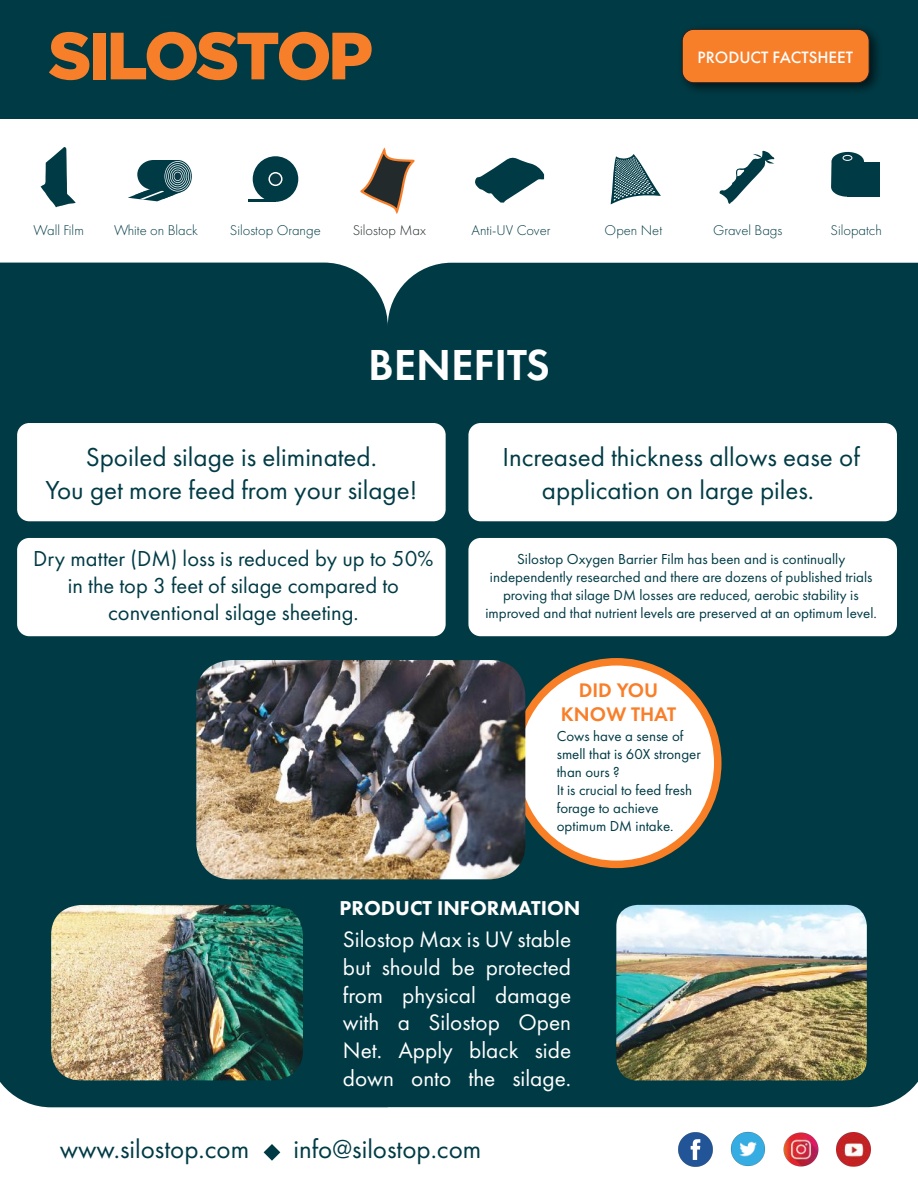
<style>
.page{position:relative;width:918px;height:1188px;background:#fff}
.page>*{position:absolute;margin:0;border:0;box-sizing:border-box;transform-origin:0 0}
.t1{font:600 45px "Futura PT";color:#fff}
.t2{font:27px/32.4px "Futura PT";color:#003b45;text-align:center}
.t3{font:23.25px/27.9px "Futura PT";color:#fff;text-align:justify}
.t4{font:22.5px/27px "Futura PT";color:#003b45;text-align:center}
.t5{font:800 20.85px "Futura PT";color:#fff}
.t6{font:600 20.4px/24.5px "Futura PT";color:#f87f2a;text-align:center}
.t7{font:500 17.1px "Futura PT";color:#fff}
.t8{font:15px/18px "Futura PT";color:#003b45}
.t9{font:300 14.7px "Futura PT";color:#003b45}
.t10{font:300 14.7px "Futura PT";color:#232a2b}
</style>
<div class="page">
<div style="left:0;top:263px;width:918px;height:844px;background:#003b45"></div>
<div style="left:0;top:0;width:918px;height:118px;background:#003b45"></div>
<svg style="left:49px;top:32px;width:40px;height:48px"></svg>
<div style="left:93px;top:33px;width:13px;height:46px;background:#f87f2a"></div>
<svg style="left:111px;top:32px;width:261px;height:48px"></svg>
<img style="left:681px;top:28px;width:197px;height:63px">
<div style="left:682px;top:29px;width:187px;height:54px;background:#f87f2a;border-radius:12px"></div>
<div style="left:682px;top:29px;width:187px;height:54px;border:1px solid #241f1f;border-radius:12px"></div>
<svg style="left:264px;top:1144px;width:16px;height:17px"></svg>
<img style="left:678px;top:1132px;width:35px;height:35px">
<img style="left:837px;top:1132px;width:33px;height:34px">
<img style="left:730px;top:1131px;width:35px;height:36px">
<img style="left:783px;top:1132px;width:36px;height:35px">
<div style="left:515px;top:662px;width:203px;height:202px;background:#fff;border-radius:50%"></div>
<div style="left:511px;top:658px;width:211px;height:210px;border:8px solid #f87f26;border-radius:50%"></div>
<img style="left:196px;top:660px;width:329px;height:219px">
<img style="left:616px;top:905px;width:251px;height:175px">
<img style="left:51px;top:905px;width:252px;height:175px">
<div style="left:17px;top:423px;width:429px;height:98px;background:#fff;border-radius:12px"></div>
<div style="left:468px;top:423px;width:429px;height:98px;background:#fff;border-radius:12px"></div>
<div style="left:17px;top:538px;width:429px;height:98px;background:#fff;border-radius:12px"></div>
<div style="left:468px;top:538px;width:429px;height:98px;background:#fff;border-radius:12px"></div>
<svg style="left:41px;top:147px;width:35px;height:60px"></svg>
<div style="left:58px;top:186px;width:8px;height:7px;background:#003b45"></div>
<svg style="left:831px;top:152px;width:33px;height:45px"></svg>
<div style="left:847px;top:162px;width:33px;height:35px;background:#003b45"></div>
<div style="left:843px;top:155px;width:9px;height:5px;background:#0a3a46;border-radius:50%"></div>
<div style="left:843px;top:155px;width:9px;height:6px;border:1px solid #fff;border-radius:50%"></div>
<div style="left:253px;top:156px;width:45px;height:46px;background:#003b45;border-radius:50%"></div>
<div style="left:269px;top:173px;width:13px;height:12px;background:#0a3a46;border-radius:50%"></div>
<div style="left:268px;top:172px;width:15px;height:14px;border:2px solid #fff;border-radius:50%"></div>
<hr style="left:248px;top:200px;width:28px;height:2px;background:#003b45">
<svg style="left:475px;top:157px;width:69px;height:46px"></svg>
<svg style="left:720px;top:151px;width:54px;height:53px"></svg>
<svg style="left:729px;top:163px;width:30px;height:31px"></svg>
<svg style="left:730px;top:163px;width:30px;height:32px"></svg>
<svg style="left:731px;top:164px;width:29px;height:31px"></svg>
<svg style="left:611px;top:154px;width:50px;height:50px"></svg>
<svg style="left:128px;top:160px;width:63px;height:41px"></svg>
<svg style="left:360px;top:147px;width:55px;height:67px"></svg>
<p class="t7" style="left:698px;top:47px;width:157px">PRODUCT FACTSHEET</p>
<p class="t9" style="left:34px;top:221px;width:52px">Wall Film</p>
<p class="t9" style="left:114px;top:221px;width:85px">White on Black</p>
<p class="t9" style="left:230px;top:221px;width:92px">Silostop Orange</p>
<p class="t10" style="left:353px;top:221px;width:75px">Silostop Max</p>
<p class="t9" style="left:472px;top:221px;width:80px">Anti-UV Cover</p>
<p class="t9" style="left:605px;top:221px;width:59px">Open Net</p>
<p class="t9" style="left:713px;top:221px;width:71px">Gravel Bags</p>
<p class="t9" style="left:830px;top:221px;width:53px">Silopatch</p>
<h1 class="t1" style="left:368px;top:337px;width:183px">BENEFITS</h1>
<h2 class="t2" style="left:45px;top:441px;width:374px">Spoiled silage is eliminated.<br>You get more feed from your silage!</h2>
<h2 class="t2" style="left:502px;top:441px;width:359px">Increased thickness allows ease of application on large piles.</h2>
<h3 class="t4" style="left:33px;top:545px;width:402px">Dry matter (DM) loss is reduced by up to 50% in the top 3 feet of silage compared to conventional silage sheeting.</h3>
<p class="t8" style="left:485px;top:550px;width:393px;text-align:center">Silostop Oxygen Barrier Film has been and is continually independently researched and there are dozens of published trials proving that silage DM losses are reduced, aerobic stability is improved and that nutrient levels are preserved at an optimum level.</p>
<h3 class="t6" style="left:561px;top:677px;width:117px">DID YOU<br>KNOW THAT</h3>
<p class="t8" style="left:557px;top:727px;width:146px">Cows have a sense of smell that is 60X stronger than ours ?<br>It is crucial to feed fresh forage to achieve optimum DM intake.</p>
<h3 class="t5" style="left:340px;top:895px;width:242px">PRODUCT INFORMATION</h3>
<h3 class="t3" style="left:343px;top:925px;width:230px">Silostop Max is UV stable but should be protected from physical damage with a Silostop Open Net. Apply black side down onto the silage.</h3>
<h2 class="t2" style="left:60px;top:1133px;width:191px">www.silostop.com</h2>
<h2 class="t2" style="left:294px;top:1133px;width:189px">info@silostop.com</h2>
</div>
